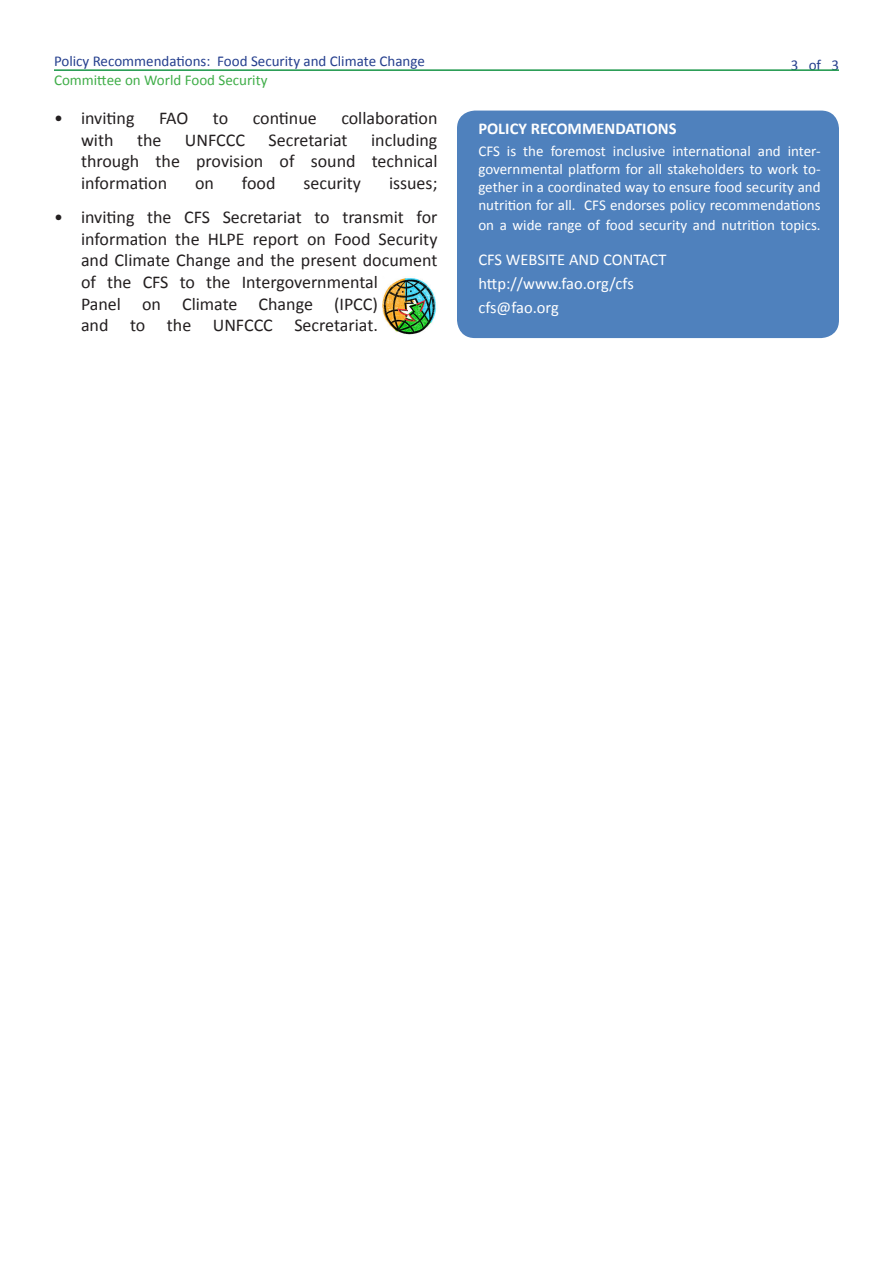
<style>
.page{position:relative;width:893px;height:1263px;background:#fff}
.page>*{position:absolute;margin:0;border:0;box-sizing:border-box;transform-origin:0 0}
.t1{font:18px/21.6px "Calibri";color:#231f20;text-align:justify}
.t2{font:16.5px "Calibri";color:#fff}
.t3{font:700 16.5px "Calibri";color:#fff}
.t4{font:15px/18px "Calibri";color:#fff;text-align:justify}
.policy_recommendatio{font:15px "Calibri";color:#253f8e}
.cfs_bottom_header{font:15px "Calibri";color:#40ae49}
</style>
<div class="page">
<hr style="left:54px;top:69px;width:785px;height:2px;background:#189547">
<div style="left:457px;top:111px;width:382px;height:227px;background:#4f81bd;border-radius:18px"></div>
<img style="left:382px;top:278px;width:54px;height:57px">
<p class="policy_recommendatio" style="left:54px;top:52px;width:372px">Policy Recommendations: Food Security and Climate Change</p>
<p class="policy_recommendatio" style="left:791px;top:55px;width:50px">3 of 3</p>
<p class="cfs_bottom_header" style="left:54px;top:71px;width:215px">Committee on World Food Security</p>
<p class="t1" style="left:54px;top:107px;width:82px">• inviting</p>
<p class="t1" style="left:159px;top:107px;width:31px">FAO</p>
<p class="t1" style="left:213px;top:107px;width:17px">to</p>
<p class="t1" style="left:253px;top:107px;width:66px">continue</p>
<p class="t1" style="left:341px;top:107px;width:98px">collaboration</p>
<p class="t1" style="left:81px;top:129px;width:34px">with</p>
<p class="t1" style="left:137px;top:129px;width:26px">the</p>
<p class="t1" style="left:185px;top:129px;width:62px">UNFCCC</p>
<p class="t1" style="left:269px;top:129px;width:81px">Secretariat</p>
<p class="t3" style="left:478px;top:118px;width:200px">POLICY RECOMMENDATIONS</p>
<p class="t4" style="left:478px;top:142px;width:344px">CFS is the foremost inclusive international and inter&shy;governmental platform for all stakeholders to work to&shy;gether in a coordinated way to ensure food security and nutrition for all. CFS endorses policy recommendations</p>
<p class="t4" style="left:478px;top:216px;width:344px">on a wide range of food security and nutrition topics.</p>
<p class="t2" style="left:478px;top:249px;width:190px">CFS WEBSITE AND CONTACT</p>
<p class="t2" style="left:478px;top:273px;width:157px">http://www.fao.org/cfs</p>
<p class="t2" style="left:478px;top:297px;width:82px">cfs@fao.org</p>
<p class="t1" style="left:81px;top:129px;width:358px;text-indent:290px">including through the provision of sound technical information</p>
<p class="t1" style="left:195px;top:172px;width:20px">on</p>
<p class="t1" style="left:242px;top:172px;width:35px">food</p>
<p class="t1" style="left:303px;top:172px;width:59px">security</p>
<p class="t1" style="left:389px;top:172px;width:50px">issues;</p>
<p class="t1" style="left:81px;top:206px;width:358px;text-align:left;text-indent:-27px">• inviting the CFS Secretariat to transmit for information the HLPE report on Food Security and Climate Change and the present document of the CFS to the Intergovernmental<br>Panel on Climate Change (IPCC)<br>and to the UNFCCC Secretariat.</p>
</div>
